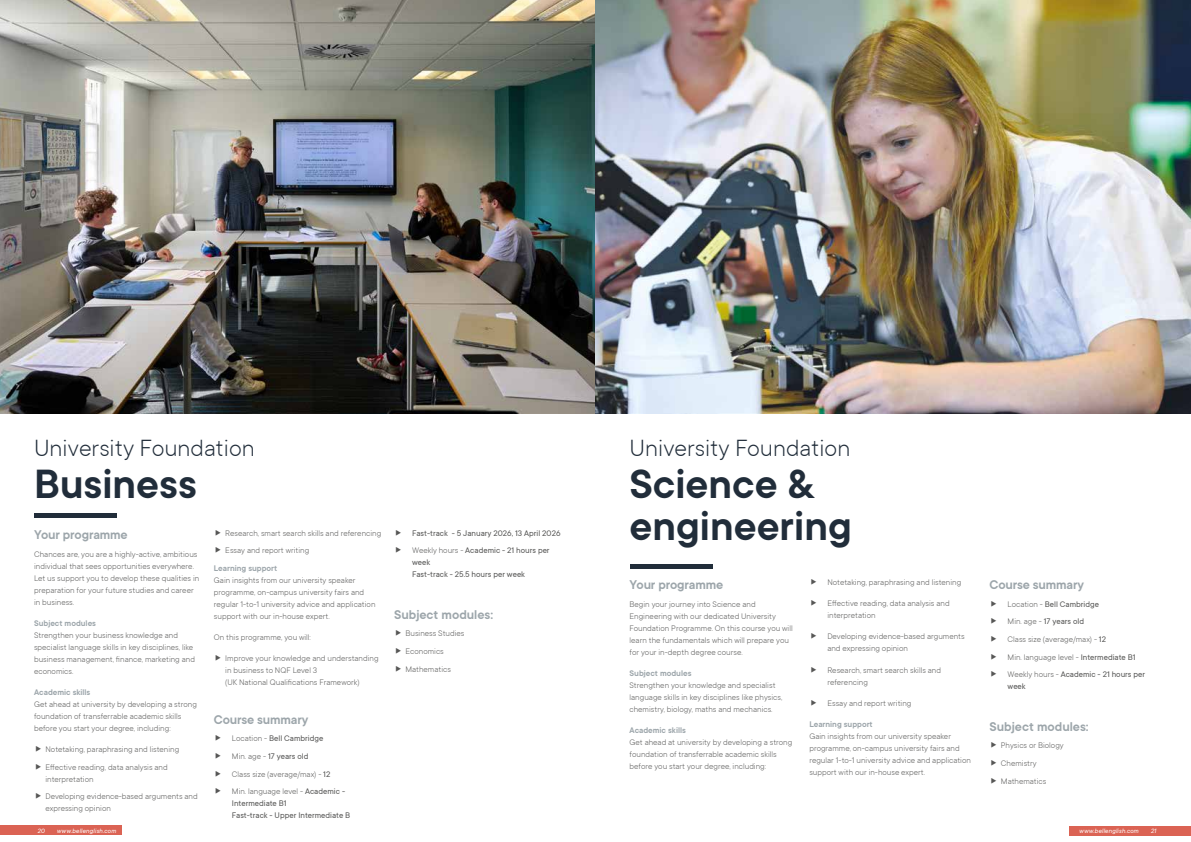
<style>
.page{position:relative;width:1191px;height:842px;background:#fff}
.page>*{position:absolute;margin:0;border:0;box-sizing:border-box;transform-origin:0 0}
.t1{font:600 45px/42px "TT Commons";color:#212d3a}
.t2{font:300 26px "TT Commons";color:#212d3a}
.t3{font:600 14px "TT Commons";letter-spacing:-.01em;color:#9da6ab}
.t4{font:300 9px/12px "TT Commons";color:#575756}
.t5{font:9px/12px "TT Commons";color:#575756}
.t6{font:600 9px "TT Commons";color:#9da6ab}
.t7{font:italic 7px "TT Commons";letter-spacing:.015em;color:#fff}
.s1{font-weight:400}
.s2{font-weight:300}
</style>
<div class="page">
<hr style="left:34px;top:513px;width:82px;height:4px;background:#212d3a">
<img style="left:0;top:0;width:1191px;height:414px">
<hr style="left:630px;top:564px;width:82px;height:4px;background:#212d3a">
<div style="left:0;top:826px;width:122px;height:9px;background:#db6354"></div>
<div style="left:1069px;top:827px;width:122px;height:9px;background:#db6354"></div>
<h2 class="t2" style="left:34px;top:434px;width:222px">University Foundation</h2>
<h1 class="t1" style="left:34px;top:464px;width:164px">Business</h1>
<h3 class="t3" style="left:34px;top:527px;width:95px">Your programme</h3>
<p class="t4" style="left:34px;top:548px;width:167px">Chances are, you are a highly-active, ambitious individual that sees opportunities everywhere.<br>Let us support you to develop these qualities in preparation for your future studies and career in business.</p>
<p class="t6" style="left:34px;top:618px;width:63px">Subject modules</p>
<p class="t4" style="left:34px;top:629px;width:162px">Strengthen your business knowledge and specialist language skills in key disciplines, like business management, finance, marketing and economics.</p>
<p class="t6" style="left:34px;top:687px;width:58px">Academic skills</p>
<p class="t4" style="left:34px;top:698px;width:164px">Get ahead at university by developing a strong foundation of transferrable academic skills before you start your degree, including:</p>
<p class="t4" style="left:45px;top:740px;width:135px;line-height:17.7px">Notetaking, paraphrasing and listening<br>Effective reading, data analysis and</p>
<p class="t4" style="left:45px;top:770px;width:154px;line-height:17.7px">interpretation<br>Developing evidence-based arguments and</p>
<p class="t4" style="left:45px;top:803px;width:67px">expressing opinion</p>
<p class="t4" style="left:225px;top:524px;width:157px;line-height:17.7px">Research, smart search skills and referencing<br>Essay and report writing</p>
<p class="t6" style="left:214px;top:563px;width:65px">Learning support</p>
<p class="t4" style="left:214px;top:574px;width:163px">Gain insights from our university speaker programme, on-campus university fairs and regular 1-to-1 university advice and application support with our in-house expert.</p>
<p class="t4" style="left:214px;top:631px;width:98px">On this programme, you will:</p>
<p class="t4" style="left:225px;top:652px;width:155px">Improve your knowledge and understanding in business to NQF Level 3<br>(UK National Qualifications Framework)</p>
<h3 class="t3" style="left:214px;top:711px;width:96px">Course summary</h3>
<p class="t4" style="left:232px;top:729px;width:115px;line-height:17.7px">Location - <span class="s1">Bell Cambridge<br></span>Min. age - <span class="s1">17 years old<br></span>Class size (average/max) - <span class="s1">12<br></span>Min. language level - <span class="s1">Academic -</span></p>
<p class="t5" style="left:232px;top:797px;width:120px">Intermediate B1<br>Fast-track - Upper Intermediate B</p>
<p class="t5" style="left:412px;top:524px;width:150px;line-height:17.7px">Fast-track - 5 January 2026, 13 April 2026<br><span class="s2">Weekly hours -</span> Academic - 21 hours per</p>
<p class="t5" style="left:412px;top:557px;width:114px">week<br>Fast-track - 25.5 hours per week</p>
<h3 class="t3" style="left:394px;top:607px;width:101px">Subject modules:</h3>
<p class="t4" style="left:405px;top:625px;width:60px;line-height:17.7px">Business Studies<br>Economics<br>Mathematics</p>
<h2 class="t2" style="left:629px;top:434px;width:222px">University Foundation</h2>
<h1 class="t1" style="left:629px;top:464px;width:224px">Science &amp; engineering</h1>
<h3 class="t3" style="left:629px;top:577px;width:95px">Your programme</h3>
<p class="t4" style="left:629px;top:598px;width:165px">Begin your journey into Science and Engineering with our dedicated University Foundation Programme. On this course you will learn the fundamentals which will prepare you for your in-depth degree course.</p>
<p class="t6" style="left:629px;top:668px;width:63px">Subject modules</p>
<p class="t4" style="left:629px;top:679px;width:154px">Strengthen your knowledge and specialist language skills in key disciplines like physics, chemistry, biology, maths and mechanics.</p>
<p class="t6" style="left:629px;top:725px;width:58px">Academic skills</p>
<p class="t4" style="left:629px;top:736px;width:164px">Get ahead at university by developing a strong foundation of transferrable academic skills before you start your degree, including:</p>
<p class="t4" style="left:827px;top:576px;width:135px">Notetaking, paraphrasing and listening</p>
<p class="t4" style="left:827px;top:598px;width:124px">Effective reading, data analysis and interpretation</p>
<p class="t4" style="left:827px;top:631px;width:139px">Developing evidence-based arguments and expressing opinion</p>
<p class="t4" style="left:827px;top:664px;width:115px">Research, smart search skills and referencing</p>
<p class="t4" style="left:827px;top:697px;width:86px">Essay and report writing</p>
<p class="t6" style="left:809px;top:719px;width:65px">Learning support</p>
<p class="t4" style="left:809px;top:730px;width:163px">Gain insights from our university speaker programme, on-campus university fairs and regular 1-to-1 university advice and application support with our in-house expert.</p>
<h3 class="t3" style="left:989px;top:577px;width:96px">Course summary</h3>
<p class="t4" style="left:1007px;top:595px;width:139px;line-height:17.7px">Location - <span class="s1">Bell Cambridge<br></span>Min. age - <span class="s1">17 years old<br></span>Class size (average/max) - <span class="s1">12<br></span>Min. language level - <span class="s1">Intermediate B1<br></span>Weekly hours - <span class="s1">Academic - 21 hours per</span></p>
<p class="t5" style="left:1007px;top:680px;width:20px">week</p>
<h3 class="t3" style="left:989px;top:718px;width:101px">Subject modules:</h3>
<p class="t4" style="left:1001px;top:736px;width:64px;line-height:17.7px">Physics or Biology<br>Chemistry<br>Mathematics</p>
<p class="t7" style="left:37px;top:827px;width:9px">20</p>
<p class="t7" style="left:57px;top:827px;width:61px">www.bellenglish.com</p>
<p class="t7" style="left:1079px;top:827px;width:61px">www.bellenglish.com</p>
<p class="t7" style="left:1150px;top:827px;width:7px">21</p>
</div>
